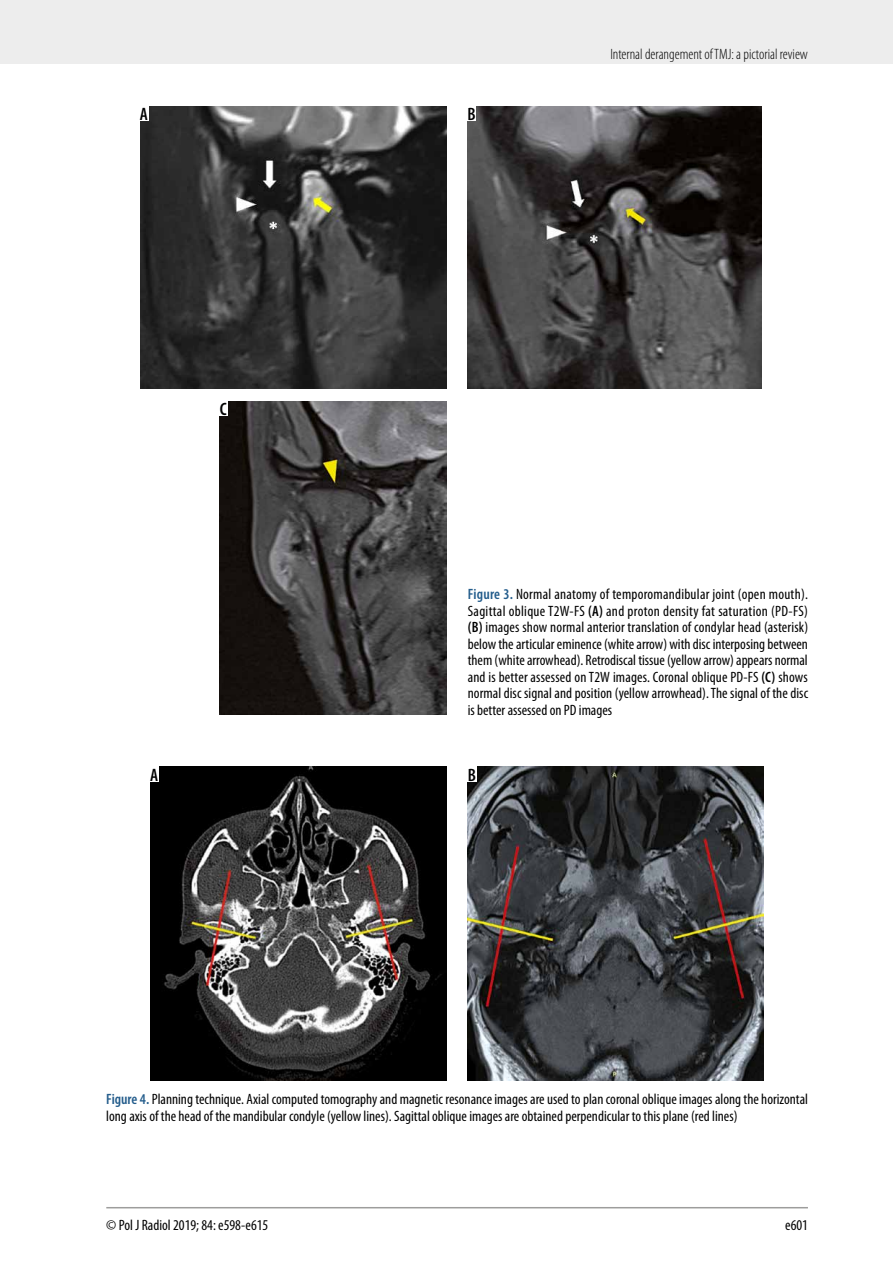
<style>
.page{position:relative;width:893px;height:1263px;background:#fff}
.page>*{position:absolute;margin:0;border:0;box-sizing:border-box;transform-origin:0 0}
.t1{font:600 condensed 18px "Myriad Pro";color:#000}
.t2{font:condensed 15px/16.5px "Myriad Pro";color:#000;text-align:justify}
.t3{font:300 condensed 15px "Myriad Pro";color:#000}
.s1{font-weight:600;color:#245d8c}
.s2{font-weight:600}
</style>
<div class="page">
<div style="left:0;top:0;width:893px;height:64px;background:#ededed"></div>
<hr style="left:106px;top:1207px;width:702px;height:1px;background:#9d9d9c">
<img style="left:140px;top:106px;width:306px;height:283px">
<img style="left:220px;top:401px;width:226px;height:314px">
<img style="left:468px;top:106px;width:293px;height:283px">
<div style="left:139px;top:106px;width:10px;height:15px;background:#fff"></div>
<div style="left:219px;top:400px;width:9px;height:15px;background:#fff"></div>
<div style="left:466px;top:106px;width:10px;height:15px;background:#fff"></div>
<img style="left:150px;top:767px;width:296px;height:313px">
<img style="left:468px;top:767px;width:296px;height:313px">
<div style="left:149px;top:766px;width:10px;height:15px;background:#fff"></div>
<div style="left:467px;top:766px;width:10px;height:15px;background:#fff"></div>
<p class="t1" style="left:140px;top:103px;width:10px">A</p>
<p class="t1" style="left:220px;top:397px;width:8px">C</p>
<p class="t1" style="left:467px;top:103px;width:10px">B</p>
<p class="t3" style="left:610px;top:45px;width:199px">Internal derangement of TMJ: a pictorial review</p>
<p class="t2" style="left:468px;top:586px;width:342px"><span class="s1">Figure 3.</span> Normal anatomy of temporomandibular joint (open mouth).<br>Sagittal oblique T2W-FS <span class="s2">(A)</span> and proton density fat saturation (PD-FS) <span class="s2">(B)</span> images show normal anterior translation of condylar head (asterisk) below the articular eminence (white arrow) with disc interposing between them (white arrowhead). Retrodiscal tissue (yellow arrow) appears normal and is better assessed on T2W images. Coronal oblique PD-FS <span class="s2">(C)</span> shows normal disc signal and position (yellow arrowhead). The signal of the disc is better assessed on PD images</p>
<p class="t1" style="left:150px;top:763px;width:10px">A</p>
<p class="t1" style="left:468px;top:763px;width:10px">B</p>
<p class="t2" style="left:106px;top:1091px;width:703px"><span class="s1">Figure 4.</span> Planning technique. Axial computed tomography and magnetic resonance images are used to plan coronal oblique images along the horizontal long axis of the head of the mandibular condyle (yellow lines). Sagittal oblique images are obtained perpendicular to this plane (red lines)</p>
<p class="t2" style="left:106px;top:1216px;width:164px">© Pol J Radiol 2019; 84: e598-e615</p>
<p class="t2" style="left:785px;top:1216px;width:24px">e601</p>
</div>
